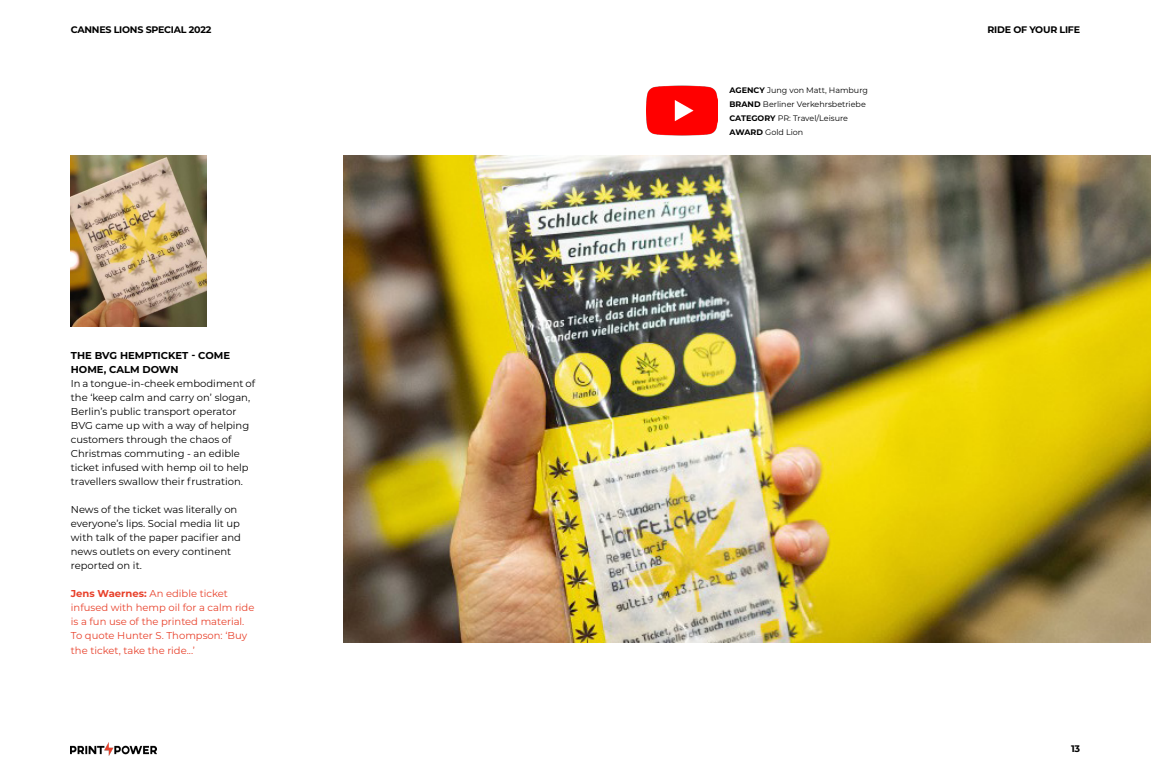
<style>
.page{position:relative;width:1151px;height:783px;background:#fff}
.page>*{position:absolute;margin:0;border:0;box-sizing:border-box;transform-origin:0 0}
.Body_copy{font:10px/14px "Montserrat";color:#000}
.Body_copy-2{font:10px/14px "Montserrat";color:#e8412b}
.Body_copy-3{font:700 10px/14px "Montserrat";color:#000}
.t1{font:700 9.5px "Montserrat";letter-spacing:-.025em;color:#000}
.t2{font:8px/14px "Montserrat";color:#000}
.s1{font-weight:700}
</style>
<div class="page">
<img style="left:71px;top:742px;width:86px;height:13px">
<img style="left:71px;top:156px;width:136px;height:171px">
<img style="left:344px;top:156px;width:807px;height:486px">
<img style="left:647px;top:85px;width:70px;height:51px">
<p class="t1" style="left:71px;top:23px;width:142px">CANNES LIONS SPECIAL 2022</p>
<p class="t1" style="left:987px;top:23px;width:94px">RIDE OF YOUR LIFE</p>
<p class="Body_copy-3" style="left:71px;top:348px;width:161px">THE BVG HEMPTICKET - COME<br>HOME, CALM DOWN</p>
<p class="Body_copy" style="left:71px;top:376px;width:186px">In a tongue-in-cheek embodiment of the ‘keep calm and carry on’ slogan, Berlin’s public transport operator BVG came up with a way of helping customers through the chaos of Christmas commuting - an edible ticket infused with hemp oil to help travellers swallow their frustration.</p>
<p class="Body_copy" style="left:71px;top:502px;width:172px">News of the ticket was literally on everyone’s lips. Social media lit up with talk of the paper pacifier and news outlets on every continent reported on it.</p>
<p class="Body_copy-2" style="left:71px;top:586px;width:185px"><span class="s1">Jens Waernes:</span> An edible ticket infused with hemp oil for a calm ride is a fun use of the printed material.<br>To quote Hunter S. Thompson: ‘Buy the ticket, take the ride...’</p>
<p class="t2" style="left:729px;top:83px;width:140px"><span class="s1">AGENCY</span> Jung von Matt, Hamburg<br><span class="s1">BRAND</span> Berliner Verkehrsbetriebe<br><span class="s1">CATEGORY</span> PR: Travel/Leisure<br><span class="s1">AWARD</span> Gold Lion</p>
<p class="t1" style="left:1071px;top:741px;width:11px">13</p>
</div>
